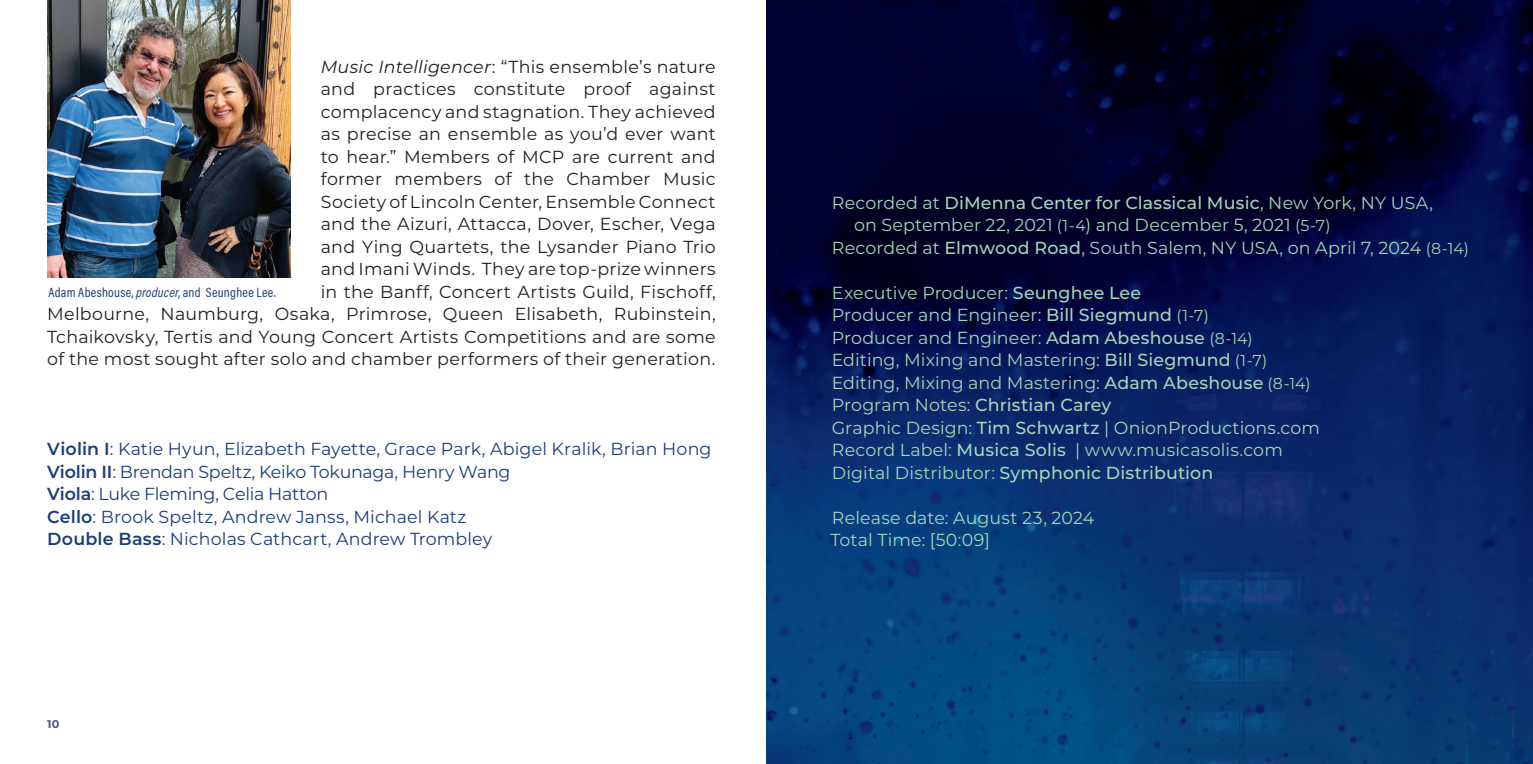
<style>
.page{position:relative;width:1533px;height:764px;background:#fff}
.page>*{position:absolute;margin:0;border:0;box-sizing:border-box;transform-origin:0 0}
.t1{font:17.55px/22.5px "Montserrat";letter-spacing:.015em;color:#231f20;text-align:right}
.t2{font:17.55px/22.5px "Montserrat";letter-spacing:.005em;color:#a4d6b8}
.t3{font:17.55px/22.5px "Montserrat";color:#1b3f7a}
.t4{font:500 17.55px "Montserrat";letter-spacing:.01em;color:#a4d6b8}
.t5{font:13.5px "Acumin Pro Cond";letter-spacing:.02em;color:#1b3f7a}
.t6{font:700 11.25px "Montserrat";color:#48598d}
.s1{font-style:italic}
.s2{font-weight:600}
.s3{font-weight:400}
.s4{font-size:15.75px}
.s5{font-weight:500}
</style>
<div class="page">
<img style="left:47px;top:0;width:1485px;height:764px">
<p class="t1" style="left:47px;top:55px;width:670px"><span class="s1">Music Intelligencer</span>: “This ensemble’s nature<br>and practices constitute proof against<br>complacency and stagnation. They achieved<br>as precise an ensemble as you’d ever want<br>to hear.” Members of MCP are current and<br>former members of the Chamber Music<br>Society of Lincoln Center, Ensemble Connect<br>and the Aizuri, Attacca, Dover, Escher, Vega<br>and Ying Quartets, the Lysander Piano Trio<br>and Imani Winds. They are top-prize winners<br>in the Banff, Concert Artists Guild, Fischoff,<br>Melbourne, Naumburg, Osaka, Primrose, Queen Elisabeth, Rubinstein, Tchaikovsky, Tertis and Young Concert Artists Competitions and are some of the most sought after solo and chamber performers of their generation.</p>
<p class="t5" style="left:48px;top:283px;width:229px">Adam Abeshouse, <span class="s1">producer</span>, and Seunghee Lee.</p>
<p class="t3" style="left:47px;top:437px;width:666px"><span class="s2">Violin I</span>: Katie Hyun, Elizabeth Fayette, Grace Park, Abigel Kralik, Brian Hong <span class="s2">Violin II</span>: Brendan Speltz, Keiko Tokunaga, Henry Wang<br><span class="s2">Viola</span>: Luke Fleming, Celia Hatton<br><span class="s2">Cello</span>: Brook Speltz, Andrew Janss, Michael Katz<br><span class="s2">Double Bass</span>: Nicholas Cathcart, Andrew Trombley</p>
<p class="t6" style="left:47px;top:716px;width:14px">10</p>
<p class="t4" style="left:832px;top:190px;width:602px"><span class="s3">Recorded at</span> DiMenna Center for Classical Music<span class="s3">, New York, NY USA,</span></p>
<p class="t2" style="left:854px;top:213px;width:478px">on September 22, 2021 <span class="s4">(1-4</span>) and December 5, 2021 <span class="s4">(5-7)</span></p>
<p class="t2" style="left:832px;top:236px;width:638px">Recorded at <span class="s5">Elmwood Road</span>, South Salem, NY USA, on April 7, 2024 <span class="s4">(8-14)</span></p>
<p class="t2" style="left:831px;top:281px;width:490px">Executive Producer: <span class="s5">Seunghee Lee<br></span>Producer and Engineer: <span class="s5">Bill Siegmund</span> <span class="s4">(1-7)<br></span>Producer and Engineer: <span class="s5">Adam Abeshouse</span> <span class="s4">(8-14)<br></span>Editing, Mixing and Mastering: <span class="s5">Bill Siegmund</span> <span class="s4">(1-7)<br></span>Editing, Mixing and Mastering: <span class="s5">Adam Abeshouse</span> <span class="s4">(8-14)<br></span>Program Notes: <span class="s5">Christian Carey<br></span>Graphic Design: <span class="s5">Tim Schwartz</span> | OnionProductions.com Record Label: <span class="s5">Musica Solis</span> | www.musicasolis.com Digital Distributor: <span class="s5">Symphonic Distribution</span></p>
<p class="t2" style="left:830px;top:506px;width:265px">Release date: August 23, 2024<br>Total Time: [50:09]</p>
</div>
